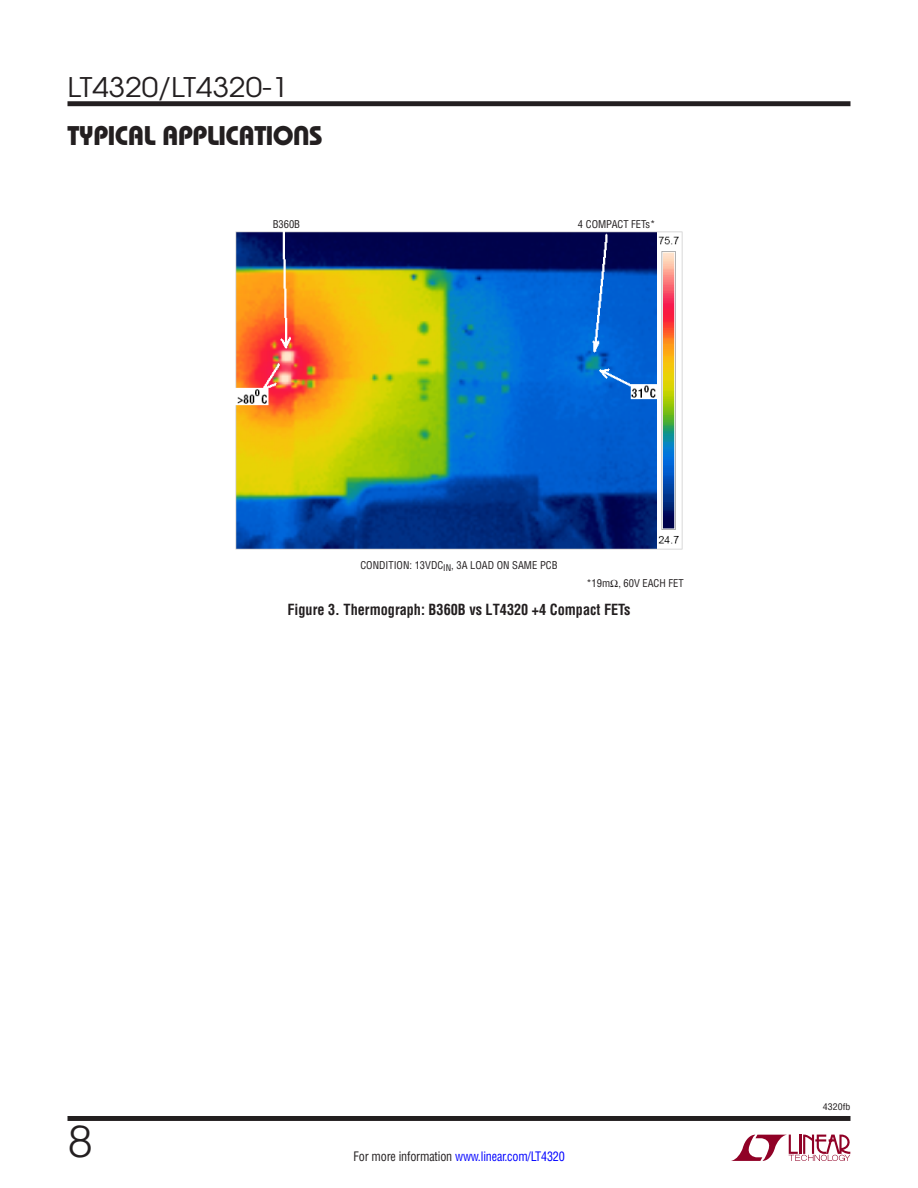
<style>
.page{position:relative;width:918px;height:1188px;background:#fff}
.page>*{position:absolute;margin:0;border:0;box-sizing:border-box;transform-origin:0 0}
.t1{font:300 45px "Helvetica";color:#231f20}
.t2{font:27px "Linear Bauhaus";letter-spacing:-.02em;color:#231f20}
.t3{font:27px "Avant Garde";color:#231f20;scale:1.1 1}
.t4{font:700 15px "Linear Helv Cond";color:#231f20;scale:.95 1}
.t5{font:12.75px "Linear Helv Cond";letter-spacing:-.01em;color:#00f;scale:.95 1}
.t6{font:10.5px "Linear Helv Cond";color:#231f20}
.t7{font:9px "Linear Helv Cond";color:#231f20;scale:1.1 1}
.s1{color:#231f20}
</style>
<div class="page">
<svg style="left:731px;top:1135px;width:119px;height:26px"></svg>
<div style="left:68px;top:101px;width:782px;height:5px;background:#231f20"></div>
<div style="left:68px;top:1116px;width:782px;height:5px;background:#231f20"></div>
<img style="left:235px;top:231px;width:448px;height:319px">
<h2 class="t3" style="left:68px;top:70px;width:202px">LT4320/LT4320-1</h2>
<h2 class="t2" style="left:68px;top:119px;width:257px">TYPICAL APPLICATIONS</h2>
<p class="t6" style="left:273px;top:218px;width:29px">B360B</p>
<p class="t6" style="left:578px;top:218px;width:79px">4 COMPACT FETs*</p>
<p class="t6" style="left:360px;top:559px;width:199px">CONDITION: 13VDC<sub>IN</sub>, 3A LOAD ON SAME PCB</p>
<p class="t6" style="left:586px;top:577px;width:99px">*19mΩ, 60V EACH FET</p>
<h3 class="t4" style="left:287px;top:600px;width:363px">Figure 3. Thermograph: B360B vs LT4320 +4 Compact FETs</h3>
<h1 class="t1" style="left:68px;top:1113px;width:27px">8</h1>
<p class="t5" style="left:354px;top:1148px;width:224px"><span class="s1">For more information</span> www.linear.com/LT4320</p>
<p class="t7" style="left:823px;top:1102px;width:27px">4320fb</p>
</div>
